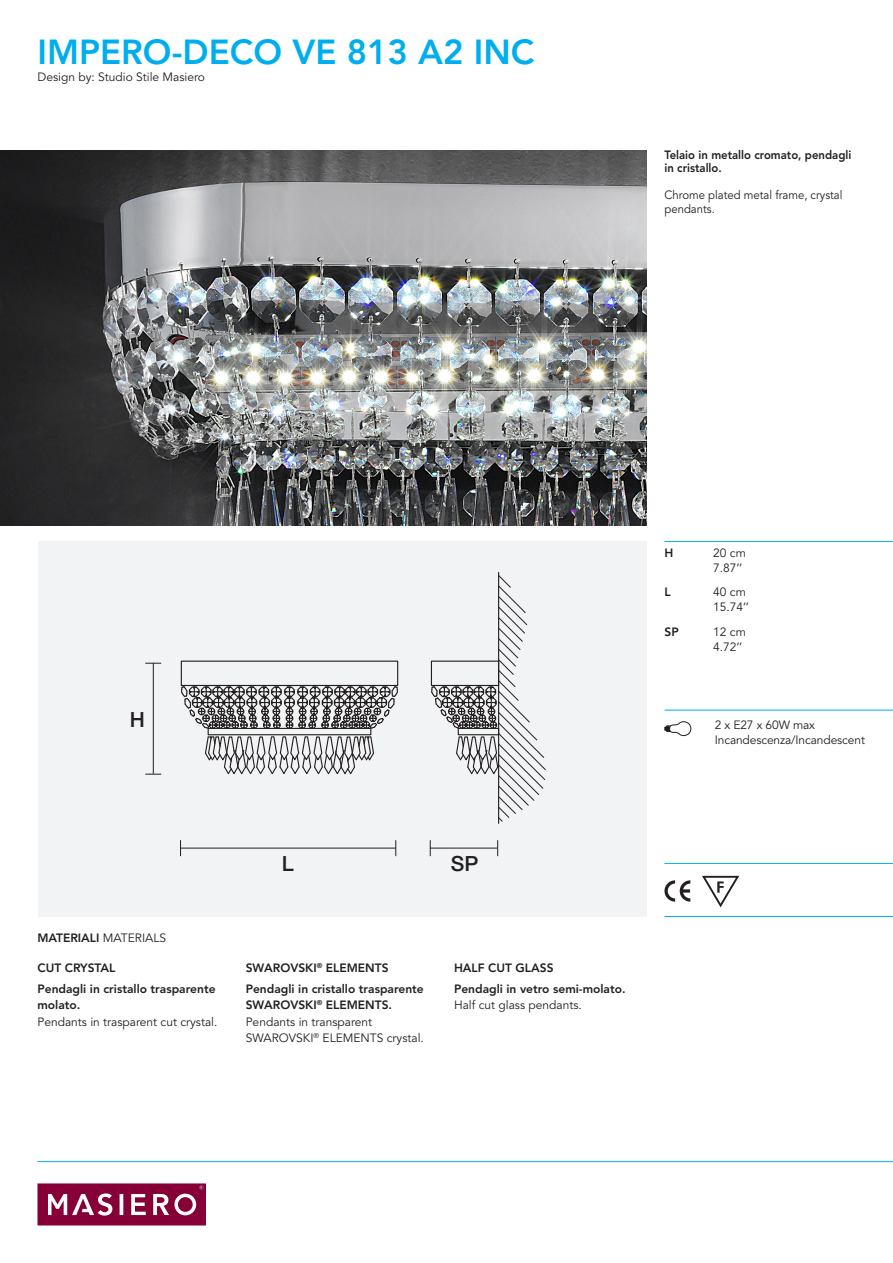
<style>
.page{position:relative;width:893px;height:1263px;background:#fff}
.page>*{position:absolute;margin:0;border:0;box-sizing:border-box;transform-origin:0 0}
.t1{font:800 34.5px "Avenir LT Std";color:#00aeef}
.t2{font:500 21px "Helvetica Neue LT Std";color:#231f20}
.t3{font:800 12px/16.5px "Avenir LT Std";color:#231f20}
.t4{font:12px "Avenir LT Std";color:#231f20}
.t5{font:800 12px/13.5px "Avenir LT Std";color:#231f20;scale:.94 1}
.t6{font:12px "Avenir LT Std";color:#231f20;scale:.94 1}
.s1{font-weight:400}
</style>
<div class="page">
<svg style="left:38px;top:1183px;width:168px;height:42px;background:#9c2f5c"></svg>
<hr style="left:664px;top:710px;width:229px;height:1px;background:#00aeef">
<hr style="left:664px;top:863px;width:229px;height:1px;background:#00aeef">
<hr style="left:665px;top:541px;width:228px;height:1px;background:#00aeef">
<hr style="left:664px;top:916px;width:229px;height:1px;background:#00aeef">
<hr style="left:38px;top:1161px;width:855px;height:1px;background:#00aeef">
<svg style="left:664px;top:876px;width:75px;height:31px"></svg>
<div style="left:38px;top:542px;width:608px;height:375px;background:#f2f3f4"></div>
<img style="left:0;top:150px;width:646px;height:375px">
<hr style="left:153px;top:663px;width:1px;height:111px;background:#231f20">
<svg style="left:145px;top:663px;width:16px;height:1px"></svg>
<svg style="left:145px;top:774px;width:16px;height:1px"></svg>
<div style="left:181px;top:661px;width:217px;height:25px;border:1px solid #231f20"></div>
<div style="left:208px;top:728px;width:163px;height:7px;border:1px solid #231f20"></div>
<hr style="left:498px;top:572px;width:1px;height:251px;background:#231f20">
<svg style="left:205px;top:736px;width:169px;height:39px"></svg>
<svg style="left:430px;top:575px;width:116px;height:247px"></svg>
<svg style="left:180px;top:685px;width:219px;height:45px"></svg>
<hr style="left:430px;top:848px;width:67px;height:1px;background:#231f20">
<svg style="left:430px;top:840px;width:1px;height:16px"></svg>
<svg style="left:497px;top:840px;width:1px;height:16px"></svg>
<hr style="left:180px;top:848px;width:216px;height:1px;background:#231f20">
<svg style="left:180px;top:840px;width:1px;height:16px"></svg>
<svg style="left:395px;top:840px;width:1px;height:16px"></svg>
<svg style="left:664px;top:721px;width:27px;height:15px"></svg>
<p class="t1" style="left:38px;top:31px;width:498px">IMPERO-DECO VE 813 A2 INC</p>
<p class="t4" style="left:38px;top:70px;width:169px">Design by: Studio Stile Masiero</p>
<p class="t5" style="left:664px;top:148px;width:200px">Telaio in metallo cromato, pendagli in cristallo.</p>
<p class="t6" style="left:664px;top:188px;width:191px">Chrome plated metal frame, crystal</p>
<p class="t6" style="left:664px;top:202px;width:55px">pendants.</p>
<p class="t2" style="left:130px;top:707px;width:17px">H</p>
<p class="t3" style="left:664px;top:545px;width:10px">H</p>
<p class="t4" style="left:713px;top:546px;width:34px">20 cm</p>
<p class="t4" style="left:713px;top:561px;width:31px">7.87’’</p>
<p class="t3" style="left:664px;top:584px;width:8px">L</p>
<p class="t4" style="left:713px;top:585px;width:34px">40 cm</p>
<p class="t4" style="left:713px;top:600px;width:37px">15.74’’</p>
<p class="t3" style="left:664px;top:623px;width:16px">SP</p>
<p class="t4" style="left:713px;top:624px;width:34px">12 cm</p>
<p class="t4" style="left:713px;top:639px;width:31px">4.72’’</p>
<p class="t4" style="left:715px;top:718px;width:102px">2 x E27 x 60W max</p>
<p class="t4" style="left:715px;top:733px;width:152px">Incandescenza/Incandescent</p>
<p class="t2" style="left:282px;top:851px;width:14px">L</p>
<p class="t2" style="left:451px;top:851px;width:29px">SP</p>
<p class="t3" style="left:38px;top:930px;width:130px">MATERIALI <span class="s1">MATERIALS</span></p>
<p class="t3" style="left:38px;top:960px;width:79px">CUT CRYSTAL</p>
<p class="t3" style="left:246px;top:960px;width:144px">SWAROVSKI<sup>®</sup> ELEMENTS</p>
<p class="t3" style="left:454px;top:960px;width:101px">HALF CUT GLASS</p>
<p class="t3" style="left:38px;top:980px;width:180px">Pendagli in cristallo trasparente molato.</p>
<p class="t4" style="left:38px;top:1015px;width:181px">Pendants in trasparent cut crystal.</p>
<p class="t3" style="left:246px;top:980px;width:180px">Pendagli in cristallo trasparente<br>SWAROVSKI<sup>®</sup> ELEMENTS.<br><span class="s1">Pendants in transparent<br>SWAROVSKI</span><sup>®</sup> <span class="s1">ELEMENTS crystal.</span></p>
<p class="t3" style="left:454px;top:980px;width:173px">Pendagli in vetro semi-molato.</p>
<p class="t4" style="left:454px;top:998px;width:129px">Half cut glass pendants.</p>
</div>
